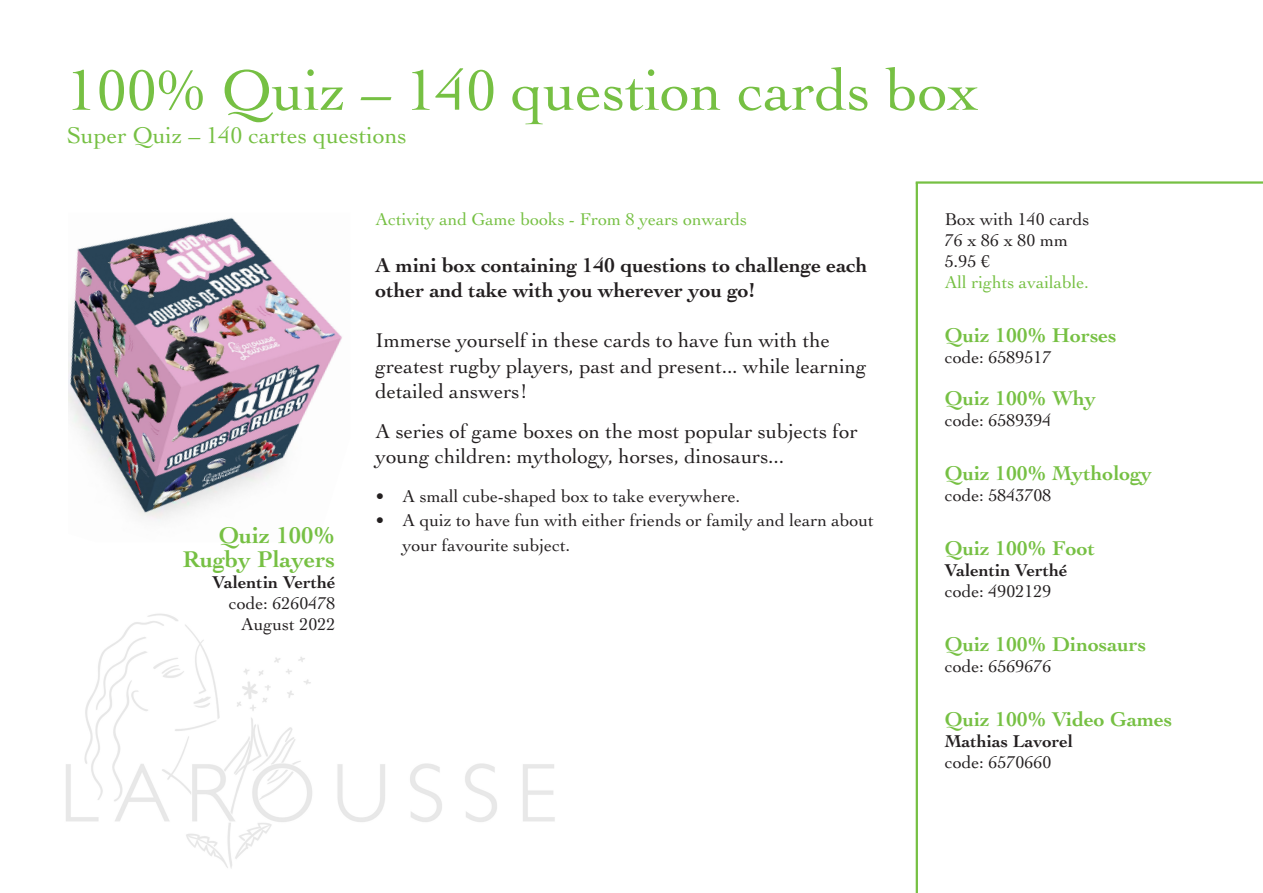
<style>
.page{position:relative;width:1263px;height:893px;background:#fff}
.page>*{position:absolute;margin:0;border:0;box-sizing:border-box;transform-origin:0 0}
._01_Titre-eng_activite-jeux{font:60px "Cochin LT Std";color:#76c043}
._01_Titre-fra_activite-jeux{font:24px "Cochin LT Std";color:#76c043}
._04_titre-livre-dr_activite-jeux{font:700 24px/24px "Cochin LT Std";color:#76c043;text-align:right}
._02_description_activite-jeux{font:21px/25.2px "Cochin LT Std";color:#231f20}
._03_Titre-livre-g_activite-jeux{font:700 21px "Cochin LT Std";color:#76c043}
._02_chapeau_activite-jeux{font:700 21px/25.2px "Cochin LT Std";color:#231f20}
._03_info-technique_docu{font:18px/25.2px "Cochin LT Std";color:#231f20}
._03_info-technique-livre-g_activite-jeux{font:18px "Cochin LT Std";color:#231f20}
._02_info-partie_activite-jeux{font:18px "Cochin LT Std";color:#76c043}
._03_auteur-livre-g_activite-jeux{font:700 18px "Cochin LT Std";color:#231f20}
._04_info-technique-livre-dr_activite-jeux{font:18px "Cochin LT Std";color:#231f20}
._03_right_activite-jeux{font:18px "Cochin LT Std";color:#76c043}
._04_auteur-livre-dr_activite-jeux{font:700 18px "Cochin LT Std";color:#231f20}
</style>
<div class="page">
<img style="left:66px;top:613px;width:489px;height:256px">
<hr style="left:916px;top:181px;width:347px;height:3px;background:#76c043">
<hr style="left:916px;top:183px;width:2px;height:710px;background:#76c043">
<img style="left:69px;top:217px;width:273px;height:305px">
<p class="_01_Titre-eng_activite-jeux" style="left:67px;top:56px;width:914px">100% Quiz – 140 question cards box</p>
<p class="_01_Titre-fra_activite-jeux" style="left:67px;top:121px;width:342px">Super Quiz – 140 cartes questions</p>
<p class="_04_titre-livre-dr_activite-jeux" style="left:183px;top:523px;width:154px">Quiz 100%<br>Rugby Players</p>
<p class="_04_auteur-livre-dr_activite-jeux" style="left:213px;top:571px;width:124px">Valentin Verthé</p>
<p class="_04_info-technique-livre-dr_activite-jeux" style="left:229px;top:592px;width:108px">code: 6260478</p>
<p class="_04_info-technique-livre-dr_activite-jeux" style="left:241px;top:613px;width:96px">August 2022</p>
<p class="_02_info-partie_activite-jeux" style="left:376px;top:209px;width:373px">Activity and Game books - From 8 years onwards</p>
<p class="_02_chapeau_activite-jeux" style="left:376px;top:252px;width:493px">A mini box containing 140 questions to challenge each other and take with you wherever you go!</p>
<p class="_02_description_activite-jeux" style="left:376px;top:328px;width:492px">Immerse yourself in these cards to have fun with the greatest rugby players, past and present... while learning detailed answers!</p>
<p class="_02_description_activite-jeux" style="left:376px;top:419px;width:484px">A series of game boxes on the most popular subjects for young children: mythology, horses, dinosaurs...</p>
<p class="_03_info-technique_docu" style="left:376px;top:484px;width:366px">• A small cube-shaped box to take everywhere.</p>
<p class="_03_info-technique_docu" style="left:403px;top:508px;width:473px;text-indent:-27px">• A quiz to have fun with either friends or family and learn about your favourite subject.</p>
<p class="_03_info-technique_docu" style="left:945px;top:206px;width:146px">Box with 140 cards</p>
<p class="_03_info-technique_docu" style="left:945px;top:227px;width:125px">76 x 86 x 80 mm</p>
<p class="_03_info-technique_docu" style="left:945px;top:248px;width:46px">5.95 €</p>
<p class="_03_right_activite-jeux" style="left:945px;top:272px;width:146px">All rights available.</p>
<p class="_03_Titre-livre-g_activite-jeux" style="left:945px;top:323px;width:173px">Quiz 100% Horses</p>
<p class="_03_info-technique-livre-g_activite-jeux" style="left:945px;top:347px;width:108px">code: 6589517</p>
<p class="_03_Titre-livre-g_activite-jeux" style="left:945px;top:386px;width:153px">Quiz 100% Why</p>
<p class="_03_info-technique-livre-g_activite-jeux" style="left:945px;top:410px;width:108px">code: 6589394</p>
<p class="_03_Titre-livre-g_activite-jeux" style="left:945px;top:461px;width:209px">Quiz 100% Mythology</p>
<p class="_03_info-technique-livre-g_activite-jeux" style="left:945px;top:485px;width:108px">code: 5843708</p>
<p class="_03_Titre-livre-g_activite-jeux" style="left:945px;top:536px;width:152px">Quiz 100% Foot</p>
<p class="_03_auteur-livre-g_activite-jeux" style="left:945px;top:559px;width:124px">Valentin Verthé</p>
<p class="_03_info-technique-livre-g_activite-jeux" style="left:945px;top:581px;width:108px">code: 4902129</p>
<p class="_03_Titre-livre-g_activite-jeux" style="left:945px;top:632px;width:203px">Quiz 100% Dinosaurs</p>
<p class="_03_info-technique-livre-g_activite-jeux" style="left:945px;top:656px;width:108px">code: 6569676</p>
<p class="_03_Titre-livre-g_activite-jeux" style="left:945px;top:707px;width:229px">Quiz 100% Video Games</p>
<p class="_03_auteur-livre-g_activite-jeux" style="left:945px;top:730px;width:130px">Mathias Lavorel</p>
<p class="_03_info-technique-livre-g_activite-jeux" style="left:945px;top:752px;width:108px">code: 6570660</p>
</div>
